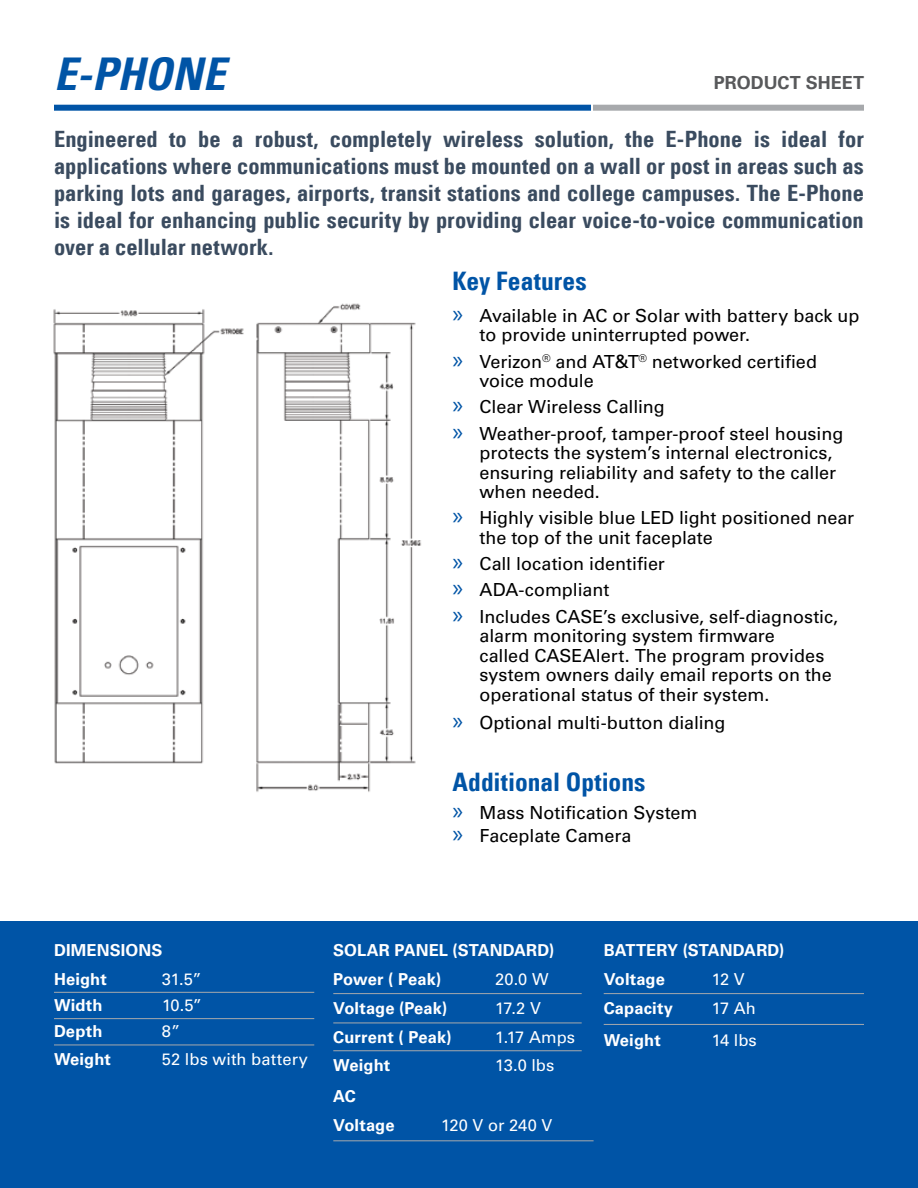
<style>
.page{position:relative;width:918px;height:1188px;background:#fff}
.page>*{position:absolute;margin:0;border:0;box-sizing:border-box;transform-origin:0 0}
.t1{font:italic 700 condensed 45px "Univers";letter-spacing:.005em;color:#0054a6}
.t2{font:700 condensed 25.5px "Univers LT";color:#0054a6}
.t3{font:700 condensed 22.5px/27px "Univers LT";color:#3a4b5f;text-align:justify}
.t4{font:18px/19.5px "Univers LT Std";color:#000}
.t5{font:700 18px "Univers LT Std";color:#58595b}
.t6{font:700 16.5px/28.8px "Univers LT Std";letter-spacing:.005em;color:#fff}
.t7{font:16.5px "Univers LT Std";color:#fff}
.s1{font-family:"Myriad Pro";font-size:25.5px;color:#0054a6}
</style>
<div class="page">
<div style="left:0;top:921px;width:918px;height:267px;background:#0054a6"></div>
<div style="left:593px;top:105px;width:271px;height:6px;background:#a7a9ac"></div>
<div style="left:54px;top:105px;width:537px;height:6px;background:#0054a6"></div>
<img style="left:53px;top:303px;width:369px;height:489px">
<hr style="left:54px;top:992px;width:260px;height:1px;background:#a7a9ac">
<hr style="left:54px;top:1018px;width:260px;height:1px;background:#a7a9ac">
<hr style="left:54px;top:1045px;width:260px;height:1px;background:#a7a9ac">
<hr style="left:604px;top:993px;width:260px;height:1px;background:#a7a9ac">
<hr style="left:604px;top:1024px;width:260px;height:1px;background:#a7a9ac">
<hr style="left:333px;top:993px;width:249px;height:1px;background:#a7a9ac">
<hr style="left:333px;top:1023px;width:249px;height:1px;background:#a7a9ac">
<hr style="left:333px;top:1050px;width:249px;height:1px;background:#a7a9ac">
<hr style="left:333px;top:1140px;width:261px;height:1px;background:#a7a9ac">
<h1 class="t1" style="left:54px;top:46px;width:173px">E-PHONE</h1>
<p class="t5" style="left:714px;top:72px;width:152px">PRODUCT SHEET</p>
<p class="t3" style="left:54px;top:126px;width:811px">Engineered to be a robust, completely wireless solution, the E-Phone is ideal for applications where communications must be mounted on a wall or post in areas such as parking lots and garages, airports, transit stations and college campuses. The E-Phone is ideal for enhancing public security by providing clear voice-to-voice communication over a cellular network.</p>
<h2 class="t2" style="left:453px;top:266px;width:136px">Key Features</h2>
<p class="t4" style="left:480px;top:306px;width:381px;text-indent:-27px"><span class="s1">»</span> Available in AC or Solar with battery back up to provide uninterrupted power.</p>
<p class="t4" style="left:480px;top:352px;width:339px;text-indent:-27px"><span class="s1">»</span> Verizon<sup>®</sup> and AT&amp;T<sup>®</sup> networked certified voice module</p>
<p class="t4" style="left:453px;top:394px;width:392px;line-height:26.2px"><span class="s1">»</span> Clear Wireless Calling<br><span class="s1">»</span> Weather-proof, tamper-proof steel housing</p>
<p class="t4" style="left:480px;top:443px;width:358px">protects the system’s internal electronics, ensuring reliability and safety to the caller when needed.</p>
<p class="t4" style="left:480px;top:508px;width:376px;text-indent:-27px"><span class="s1">»</span> Highly visible blue LED light positioned near the top of the unit faceplate</p>
<p class="t4" style="left:453px;top:551px;width:387px;line-height:26.2px"><span class="s1">»</span> Call location identifier<br><span class="s1">»</span> ADA-compliant<br><span class="s1">»</span> Includes CASE’s exclusive, self-diagnostic,</p>
<p class="t4" style="left:480px;top:626px;width:354px">alarm monitoring system firmware<br>called CASEAlert. The program provides system owners daily email reports on the operational status of their system.</p>
<p class="t4" style="left:453px;top:713px;width:274px"><span class="s1">»</span> Optional multi-button dialing</p>
<h2 class="t2" style="left:453px;top:766px;width:195px">Additional Options</h2>
<p class="t4" style="left:453px;top:801px;width:247px;line-height:23.2px"><span class="s1">»</span> Mass Notification System <span class="s1">»</span> Faceplate Camera</p>
<p class="t6" style="left:54px;top:936px;width:110px">DIMENSIONS<br>Height</p>
<p class="t7" style="left:162px;top:969px;width:41px">31.5”</p>
<p class="t6" style="left:54px;top:991px;width:50px">Width</p>
<p class="t7" style="left:162px;top:995px;width:42px">10.5”</p>
<p class="t6" style="left:54px;top:1017px;width:50px">Depth</p>
<p class="t7" style="left:162px;top:1021px;width:20px">8”</p>
<p class="t6" style="left:54px;top:1045px;width:59px">Weight</p>
<p class="t7" style="left:162px;top:1050px;width:148px">52 lbs with battery</p>
<p class="t6" style="left:333px;top:936px;width:223px">SOLAR PANEL (STANDARD)<br>Power ( Peak)</p>
<p class="t7" style="left:495px;top:969px;width:55px">20.0 W</p>
<p class="t6" style="left:333px;top:994px;width:116px">Voltage (Peak)</p>
<p class="t7" style="left:495px;top:998px;width:47px">17.2 V</p>
<p class="t6" style="left:333px;top:1022px;width:120px">Current ( Peak)</p>
<p class="t7" style="left:495px;top:1027px;width:81px">1.17 Amps</p>
<p class="t6" style="left:333px;top:1051px;width:59px">Weight</p>
<p class="t7" style="left:495px;top:1056px;width:61px">13.0 lbs</p>
<p class="t6" style="left:333px;top:1082px;width:63px">AC<br>Voltage</p>
<p class="t7" style="left:441px;top:1115px;width:113px">120 V or 240 V</p>
<p class="t6" style="left:604px;top:936px;width:182px">BATTERY (STANDARD)<br>Voltage</p>
<p class="t7" style="left:712px;top:969px;width:35px">12 V</p>
<p class="t6" style="left:604px;top:994px;width:71px">Capacity</p>
<p class="t7" style="left:712px;top:998px;width:46px">17 Ah</p>
<p class="t6" style="left:604px;top:1025px;width:59px">Weight</p>
<p class="t7" style="left:712px;top:1030px;width:47px">14 lbs</p>
</div>
